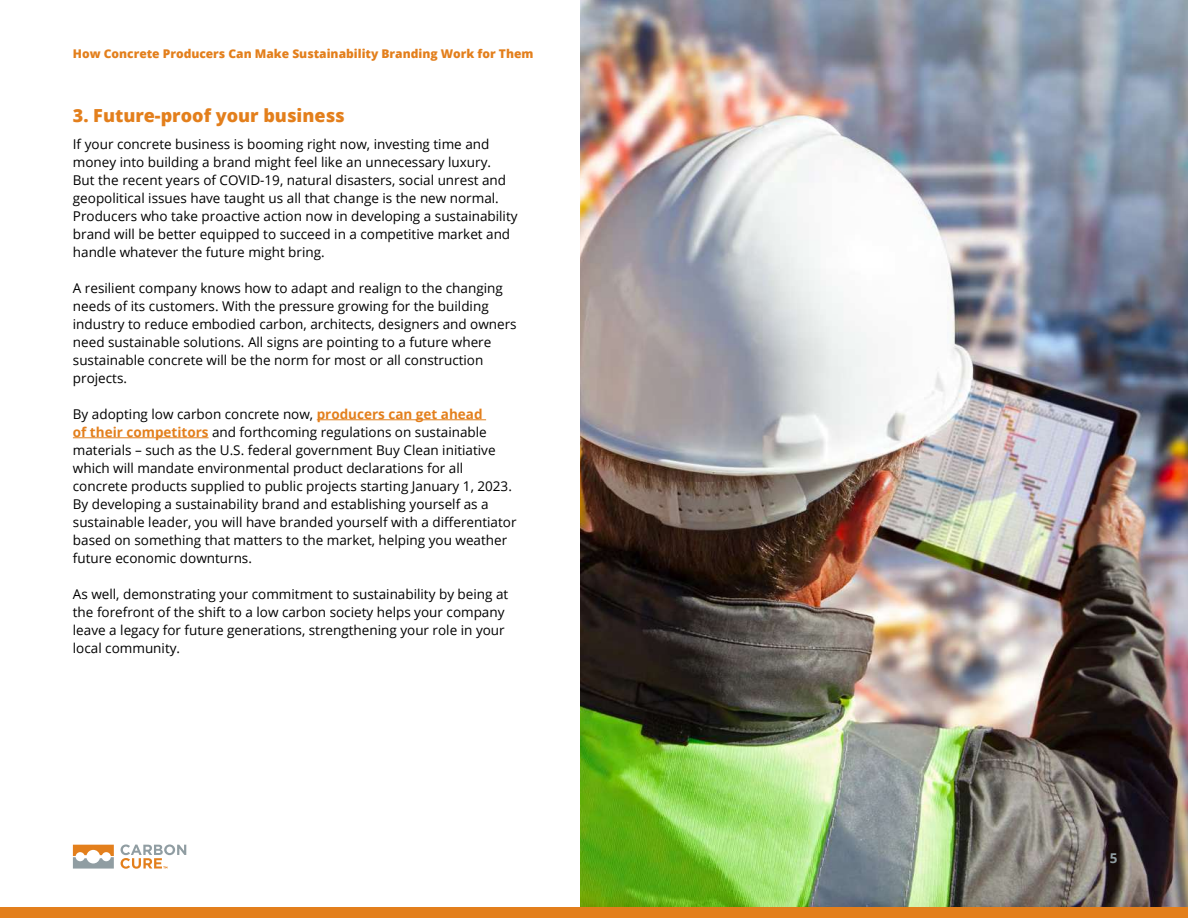
<style>
.page{position:relative;width:1188px;height:918px;background:#fff}
.page>*{position:absolute;margin:0;border:0;box-sizing:border-box;transform-origin:0 0}
.t1{font:800 18px "Open Sans";color:#e37f1c}
.t2{font:13.5px/18px "Open Sans";color:#000}
.t3{font:700 13.5px "Open Sans";color:#909da2}
.t4{font:800 12px "Open Sans";color:#e37f1c}
.s1{font-weight:700;color:#e37f1c}
</style>
<div class="page">
<img style="left:580px;top:0;width:608px;height:907px">
<svg style="left:73px;top:845px;width:41px;height:24px"></svg>
<svg style="left:121px;top:844px;width:65px;height:25px"></svg>
<div style="left:0;top:907px;width:1188px;height:11px;background:#e37f1c"></div>
<hr style="left:317px;top:419px;width:169px;height:1px;background:#e37f1c">
<hr style="left:73px;top:437px;width:136px;height:1px;background:#e37f1c">
<p class="t4" style="left:73px;top:48px;width:462px">How Concrete Producers Can Make Sustainability Branding Work for Them</p>
<h1 class="t1" style="left:73px;top:108px;width:273px">3. Future-proof your business</h1>
<p class="t2" style="left:73px;top:136px;width:446px">If your concrete business is booming right now, investing time and money into building a brand might feel like an unnecessary luxury.<br>But the recent years of COVID-19, natural disasters, social unrest and geopolitical issues have taught us all that change is the new normal.<br>Producers who take proactive action now in developing a sustainability brand will be better equipped to succeed in a competitive market and handle whatever the future might bring.</p>
<p class="t2" style="left:73px;top:280px;width:445px">A resilient company knows how to adapt and realign to the changing needs of its customers. With the pressure growing for the building industry to reduce embodied carbon, architects, designers and owners need sustainable solutions. All signs are pointing to a future where sustainable concrete will be the norm for most or all construction projects.</p>
<p class="t2" style="left:73px;top:406px;width:445px">By adopting low carbon concrete now, <span class="s1">producers can get ahead<br>of their competitors</span> and forthcoming regulations on sustainable materials – such as the U.S. federal government Buy Clean initiative which will mandate environmental product declarations for all concrete products supplied to public projects starting January 1, 2023.<br>By developing a sustainability brand and establishing yourself as a sustainable leader, you will have branded yourself with a di昀昀erentiator based on something that matters to the market, helping you weather future economic downturns.</p>
<p class="t2" style="left:73px;top:586px;width:437px">As well, demonstrating your commitment to sustainability by being at the forefront of the shift to a low carbon society helps your company leave a legacy for future generations, strengthening your role in your local community.</p>
<p class="t3" style="left:1110px;top:853px;width:9px">5</p>
</div>
